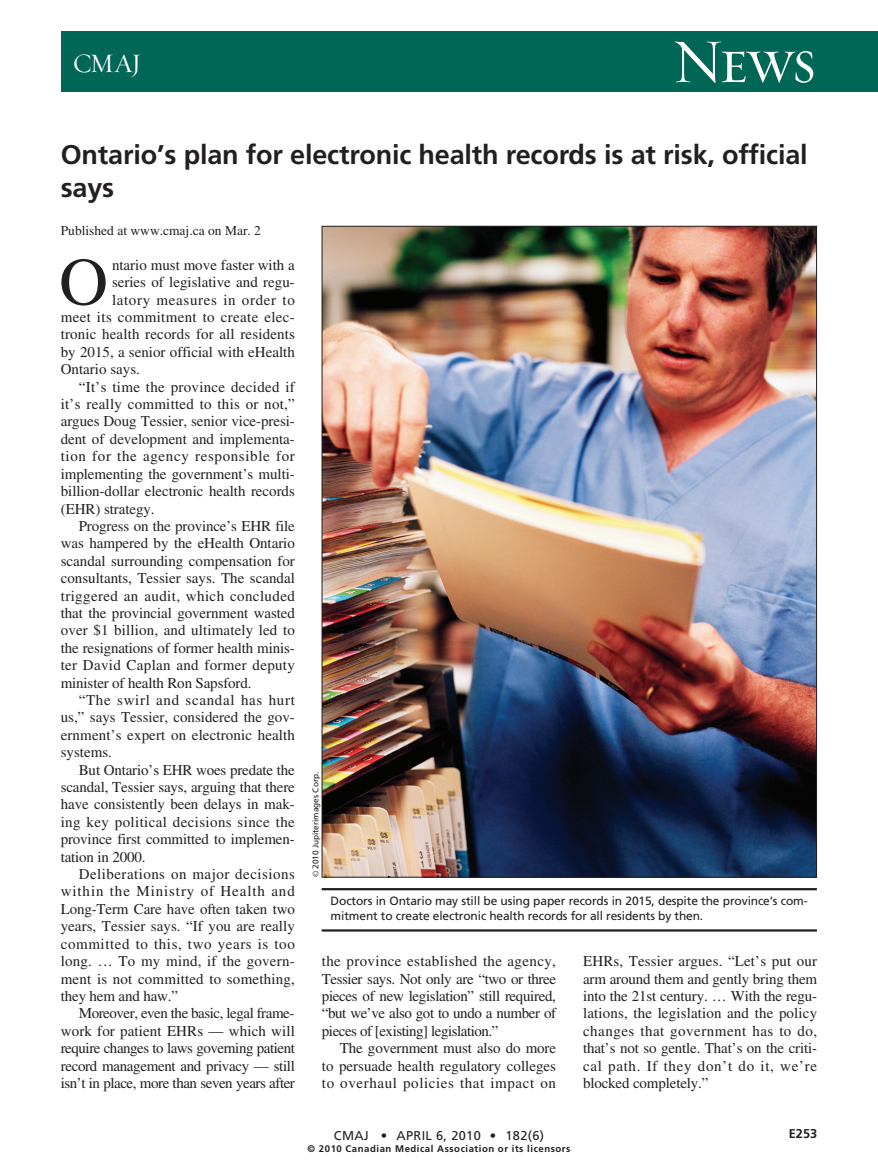
<style>
.page{position:relative;width:878px;height:1175px;background:#fff}
.page>*{position:absolute;margin:0;border:0;box-sizing:border-box;transform-origin:0 0}
.t1{font:67.5px "Times";color:#231f20}
.t2{font:63px "Requiem Display HTF Small Caps";color:#fff}
.t3{font:700 27px/33px "Frutiger";letter-spacing:-.005em;color:#231f20}
.t4{font:27px "Requiem Display HTF Roman";color:#fff}
.t5{font:15px/17.4px "Times";color:#231f20;text-align:justify}
.t6{font:15px "Times";letter-spacing:-.03em;color:#231f20}
.t7{font:15px "Times";letter-spacing:.025em;color:#231f20}
.t8{font:15px "Times";letter-spacing:.045em;color:#231f20}
.t9{font:15px "Times";letter-spacing:.02em;color:#231f20}
.t10{font:15px "Times";letter-spacing:-.025em;color:#231f20}
.t11{font:15px "Times";letter-spacing:.03em;color:#231f20}
.t12{font:15px "Times";letter-spacing:.04em;color:#231f20}
.t13{font:15px "Times";letter-spacing:.06em;color:#231f20}
.t14{font:13.5px "Times";color:#231f20}
.t15{font:12.75px "Frutiger";letter-spacing:.025em;color:#231f20}
.t16{font:700 12.75px "Frutiger";color:#231f20}
.t17{font:12px/15px "Frutiger";letter-spacing:-.01em;color:#231f20}
.t18{font:700 9.6px "Frutiger";letter-spacing:.055em;color:#231f20}
.t19{font:8.25px "Frutiger";color:#231f20}
.s1{font-family:"Times"}
</style>
<div class="page">
<div style="left:61px;top:32px;width:817px;height:60px;background:#006756"></div>
<img style="left:323px;top:228px;width:491px;height:647px">
<hr style="left:321px;top:888px;width:495px;height:2px;background:#231f20">
<hr style="left:321px;top:929px;width:495px;height:2px;background:#231f20">
<h3 class="t4" style="left:73px;top:47px;width:70px">CMAJ</h3>
<h2 class="t2" style="left:671px;top:23px;width:146px">News</h2>
<h3 class="t3" style="left:61px;top:140px;width:748px">Ontario’s plan for electronic health records is at risk, official says</h3>
<p class="t14" style="left:61px;top:225px;width:202px">Published at www.cmaj.ca on Mar. 2</p>
<h1 class="t1" style="left:59px;top:258px;width:50px">O</h1>
<p class="t5" style="left:112px;top:258px;width:184px">ntario must move faster with a</p>
<p class="t5" style="left:112px;top:275px;width:184px">series of legislative and regu-</p>
<p class="t8" style="left:112px;top:294px;width:184px">latory measures in order to</p>
<p class="t7" style="left:61px;top:312px;width:236px">meet its commitment to create elec-</p>
<p class="t5" style="left:61px;top:327px;width:235px">tronic health records for all residents</p>
<p class="t5" style="left:61px;top:345px;width:235px">by 2015, a senior official with eHealth</p>
<p class="t5" style="left:61px;top:362px;width:81px">Ontario says.</p>
<p class="t9" style="left:79px;top:381px;width:218px">“It’s time the province decided if</p>
<p class="t5" style="left:61px;top:397px;width:236px">it’s really committed to this or not,”</p>
<p class="t5" style="left:61px;top:414px;width:235px">argues Doug Tessier, senior vice-presi-</p>
<p class="t5" style="left:61px;top:432px;width:235px">dent of development and implementa-</p>
<p class="t8" style="left:61px;top:451px;width:236px">tion for the agency responsible for</p>
<p class="t5" style="left:61px;top:466px;width:235px">implementing the government’s multi-</p>
<p class="t5" style="left:61px;top:484px;width:235px">billion-dollar electronic health records</p>
<p class="t5" style="left:61px;top:501px;width:95px">(EHR) strategy.</p>
<p class="t5" style="left:79px;top:519px;width:218px">Progress on the province’s EHR file</p>
<p class="t5" style="left:61px;top:536px;width:235px">was hampered by the eHealth Ontario</p>
<p class="t5" style="left:61px;top:553px;width:236px">scandal surrounding compensation for</p>
<p class="t5" style="left:61px;top:571px;width:236px">consultants, Tessier says. The scandal</p>
<p class="t7" style="left:61px;top:590px;width:235px">triggered an audit, which concluded</p>
<p class="t5" style="left:61px;top:606px;width:236px">that the provincial government wasted</p>
<p class="t5" style="left:61px;top:623px;width:236px">over $1 billion, and ultimately led to</p>
<p class="t5" style="left:61px;top:640px;width:235px">the resignations of former health minis-</p>
<p class="t9" style="left:61px;top:660px;width:236px">ter David Caplan and former deputy</p>
<p class="t5" style="left:61px;top:675px;width:192px">minister of health Ron Sapsford.</p>
<p class="t8" style="left:79px;top:694px;width:218px">“The swirl and scandal has hurt</p>
<p class="t5" style="left:61px;top:710px;width:236px">us,” says Tessier, considered the gov-</p>
<p class="t5" style="left:61px;top:727px;width:236px">ernment’s expert on electronic health</p>
<p class="t5" style="left:61px;top:745px;width:53px">systems.</p>
<p class="t5" style="left:79px;top:762px;width:218px">But Ontario’s EHR woes predate the</p>
<p class="t5" style="left:61px;top:780px;width:236px">scandal, Tessier says, arguing that there</p>
<p class="t5" style="left:61px;top:797px;width:235px">have consistently been delays in mak-</p>
<p class="t7" style="left:61px;top:816px;width:235px">ing key political decisions since the</p>
<p class="t5" style="left:61px;top:832px;width:235px">province first committed to implemen-</p>
<p class="t5" style="left:61px;top:849px;width:86px">tation in 2000.</p>
<p class="t11" style="left:79px;top:868px;width:217px">Deliberations on major decisions</p>
<p class="t13" style="left:61px;top:886px;width:235px">within the Ministry of Health and</p>
<p class="t5" style="left:61px;top:901px;width:236px">Long-Term Care have often taken two</p>
<p class="t5" style="left:61px;top:919px;width:236px">years, Tessier says. “If you are really</p>
<p class="t12" style="left:61px;top:938px;width:236px">committed to this, two years is too</p>
<p class="t5" style="left:61px;top:954px;width:235px">long. … To my mind, if the govern-</p>
<p class="t5" style="left:61px;top:971px;width:236px">ment is not committed to something,</p>
<p class="t5" style="left:61px;top:988px;width:119px">they hem and haw.”</p>
<p class="t6" style="left:79px;top:1008px;width:217px">Moreover, even the basic, legal frame-</p>
<p class="t5" style="left:61px;top:1023px;width:235px">work for patient EHRs — which will</p>
<p class="t6" style="left:61px;top:1042px;width:236px">require changes to laws governing patient</p>
<p class="t10" style="left:61px;top:1060px;width:236px">record management and privacy — still</p>
<p class="t6" style="left:61px;top:1077px;width:236px">isn’t in place, more than seven years after</p>
<p class="t19" style="left:312px;top:877px;width:107px;rotate:-90deg"><span class="s1">©</span> 2010 Jupiterimages Corp.</p>
<p class="t17" style="left:330px;top:894px;width:478px">Doctors in Ontario may still be using paper records in 2015, despite the province’s com&shy;mitment to create electronic health records for all residents by then.</p>
<p class="t5" style="left:322px;top:954px;width:236px">the province established the agency, Tessier says. Not only are “two or three pieces of new legislation” still required, “but we’ve also got to undo a number of pieces of [existing] legislation.”</p>
<p class="t5" style="left:322px;top:1041px;width:236px;text-indent:18px">The government must also do more to persuade health regulatory colleges to overhaul policies that impact on</p>
<p class="t5" style="left:583px;top:954px;width:236px">EHRs, Tessier argues. “Let’s put our arm around them and gently bring them into the 21st century. … With the regu&shy;lations, the legislation and the policy changes that government has to do, that’s not so gentle. That’s on the criti&shy;cal path. If they don’t do it, we’re blocked completely.”</p>
<p class="t15" style="left:334px;top:1130px;width:212px">CMAJ • APRIL 6, 2010 • 182(6)</p>
<p class="t18" style="left:307px;top:1145px;width:264px">© 2010 Canadian Medical Association or its licensors</p>
<p class="t16" style="left:788px;top:1128px;width:30px">E253</p>
</div>
